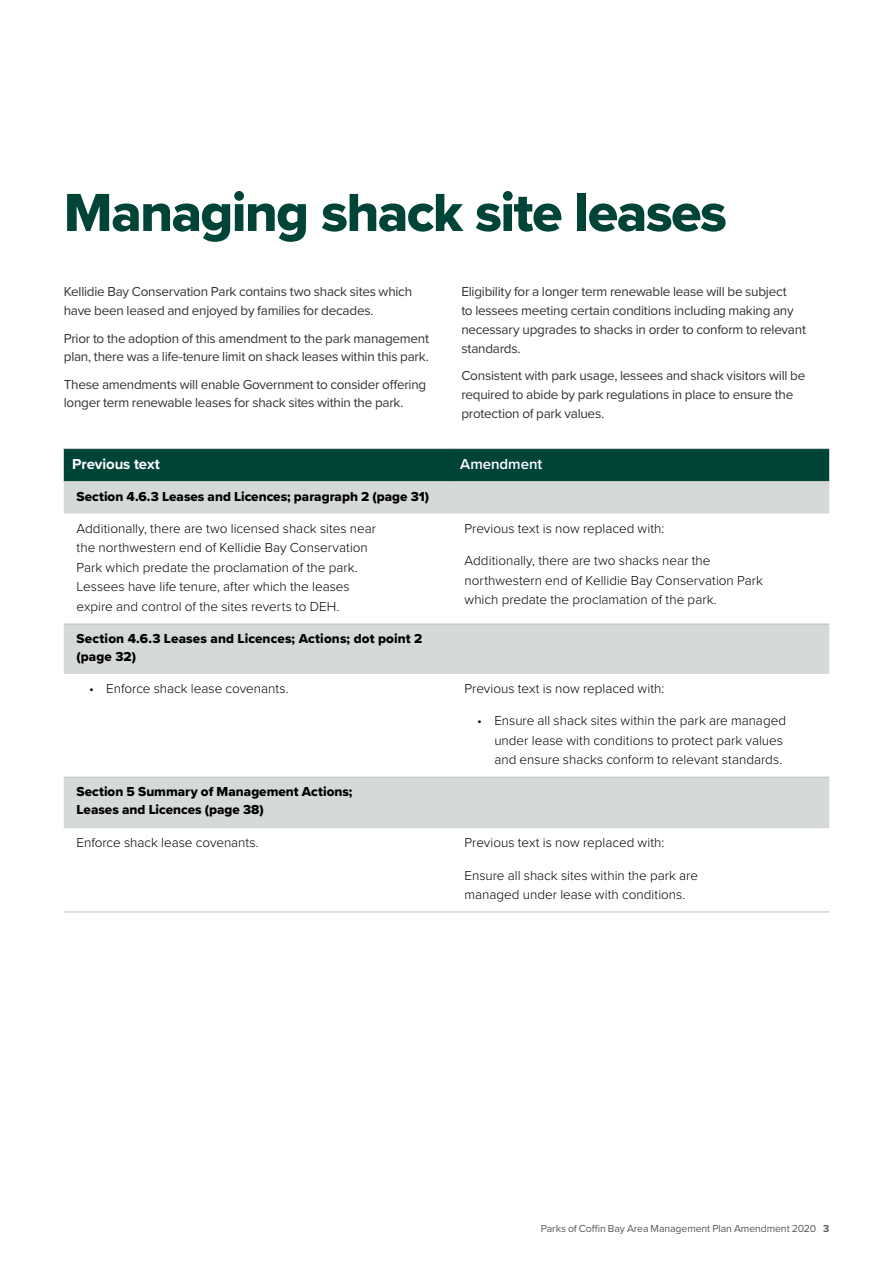
<style>
.page{position:relative;width:893px;height:1263px;background:#fff}
.page>*{position:absolute;margin:0;border:0;box-sizing:border-box;transform-origin:0 0}
.Pre-contents_heading{font:55.5px "Proxima Nova Extrabld";letter-spacing:-.03em;color:#004438}
.H3_white{font:700 15px "Proxima Nova";letter-spacing:-.005em;color:#fff}
.H3_white-2{font:600 15px "Proxima Nova";letter-spacing:-.005em;color:#fff}
.Body{font:300 13.5px/19.5px "Proxima Nova";color:#000}
.body{font:13.5px/18.8px "Proxima Nova";letter-spacing:-.02em;color:#323434}
.Body_bold{font:13.5px/18px "Proxima Nova Extrabld";color:#000}
.t1{font:10.5px "Proxima Nova";letter-spacing:-.01em;color:#58595b}
.s1{font-weight:700}
</style>
<div class="page">
<div style="left:64px;top:449px;width:765px;height:32px;background:#004438"></div>
<svg style="left:64px;top:482px;width:765px;height:346px"></svg>
<hr style="left:64px;top:448px;width:388px;height:1px;background:#d1d3d4">
<hr style="left:452px;top:448px;width:377px;height:1px;background:#d1d3d4">
<hr style="left:64px;top:481px;width:388px;height:1px;background:#d1d3d4">
<hr style="left:452px;top:481px;width:377px;height:1px;background:#d1d3d4">
<hr style="left:64px;top:624px;width:388px;height:1px;background:#bcbec0">
<hr style="left:452px;top:624px;width:377px;height:1px;background:#bcbec0">
<hr style="left:64px;top:777px;width:388px;height:1px;background:#bcbec0">
<hr style="left:452px;top:777px;width:377px;height:1px;background:#bcbec0">
<hr style="left:64px;top:912px;width:388px;height:1px;background:#bcbec0">
<hr style="left:452px;top:912px;width:377px;height:1px;background:#bcbec0">
<p class="Pre-contents_heading" style="left:64px;top:171px;width:665px">Managing shack site leases</p>
<p class="body" style="left:64px;top:282px;width:350px">Kellidie Bay Conservation Park contains two shack sites which have been leased and enjoyed by families for decades.</p>
<p class="body" style="left:64px;top:328px;width:367px">Prior to the adoption of this amendment to the park management plan, there was a life-tenure limit on shack leases within this park.</p>
<p class="body" style="left:64px;top:374px;width:364px">These amendments will enable Government to consider offering longer term renewable leases for shack sites within the park.</p>
<p class="body" style="left:461px;top:282px;width:346px">Eligibility for a longer term renewable lease will be subject<br>to lessees meeting certain conditions including making any necessary upgrades to shacks in order to conform to relevant standards.</p>
<p class="body" style="left:461px;top:365px;width:345px">Consistent with park usage, lessees and shack visitors will be required to abide by park regulations in place to ensure the protection of park values.</p>
<p class="H3_white" style="left:72px;top:453px;width:89px">Previous text</p>
<p class="H3_white-2" style="left:460px;top:453px;width:83px">Amendment</p>
<p class="Body_bold" style="left:77px;top:487px;width:354px">Section 4.6.3 Leases and Licences; paragraph 2 (page 31)</p>
<p class="Body" style="left:77px;top:518px;width:301px">Additionally, there are two licensed shack sites near the northwestern end of Kellidie Bay Conservation Park which predate the proclamation of the park.<br>Lessees have life tenure, after which the leases expire and control of the sites reverts to DEH.</p>
<p class="Body" style="left:465px;top:518px;width:201px">Previous text is now replaced with:</p>
<p class="Body" style="left:465px;top:550px;width:300px">Additionally, there are two shacks near the northwestern end of Kellidie Bay Conservation Park which predate the proclamation of the park.</p>
<p class="Body_bold" style="left:77px;top:629px;width:347px">Section 4.6.3 Leases and Licences; Actions; dot point 2 (page 32)</p>
<p class="Body" style="left:89px;top:678px;width:201px">• Enforce shack lease covenants.</p>
<p class="Body" style="left:465px;top:678px;width:201px">Previous text is now replaced with:</p>
<p class="Body" style="left:494px;top:710px;width:293px;text-indent:-17px">• Ensure all shack sites within the park are managed under lease with conditions to protect park values and ensure shacks conform to relevant standards.</p>
<p class="Body_bold" style="left:77px;top:783px;width:278px">Section 5 Summary of Management Actions;<br>Leases and Licences (page 38)</p>
<p class="Body" style="left:77px;top:832px;width:184px">Enforce shack lease covenants.</p>
<p class="Body" style="left:465px;top:832px;width:201px">Previous text is now replaced with:</p>
<p class="Body" style="left:465px;top:865px;width:235px">Ensure all shack sites within the park are managed under lease with conditions.</p>
<p class="t1" style="left:541px;top:1220px;width:290px">Parks of Coffin Bay Area Management Plan Amendment 2020 <span class="s1">3</span></p>
</div>
